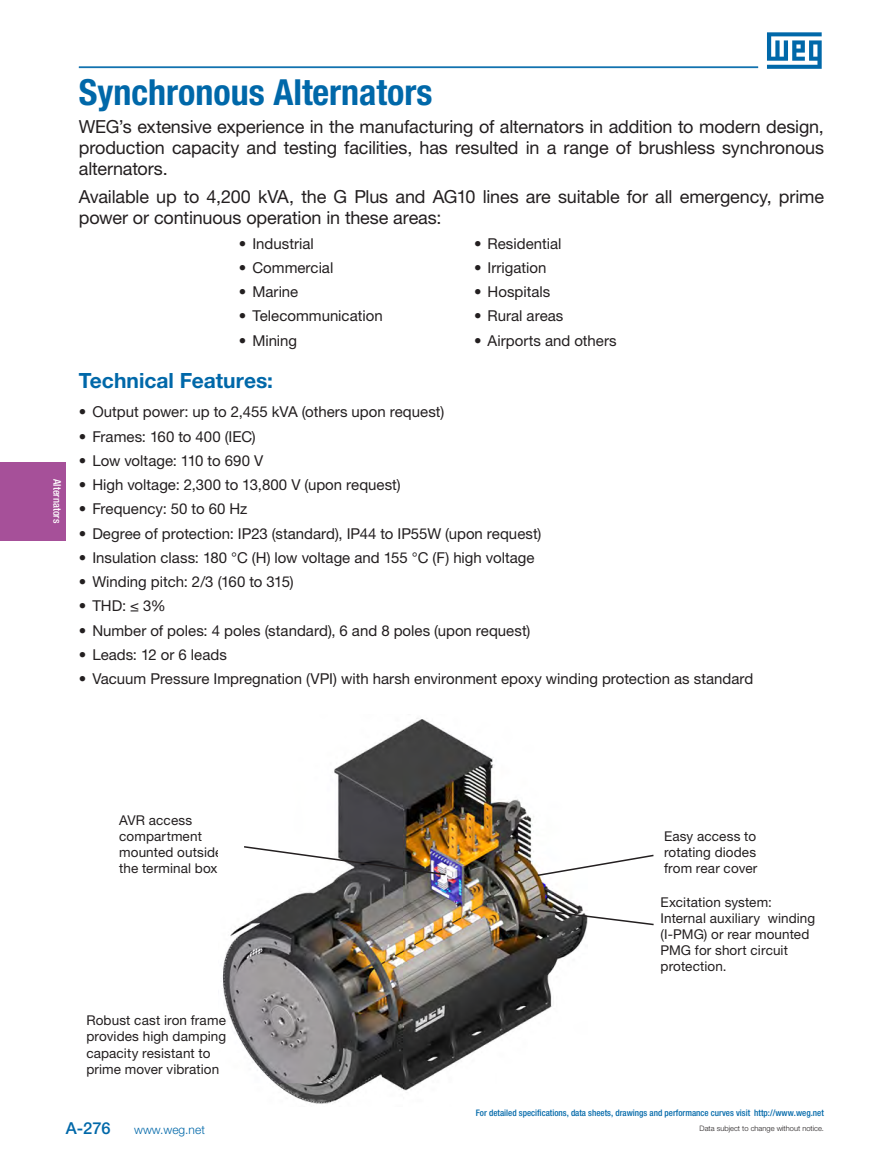
<style>
.page{position:relative;width:891px;height:1161px;background:#fff}
.page>*{position:absolute;margin:0;border:0;box-sizing:border-box;transform-origin:0 0}
.section_start_titles{font:700 condensed 36px "Helvetica Neue LT Pro";color:#0068a9}
.Standard_Features-Ti{font:700 21px "Helvetica Neue LT Pro";color:#0068a9}
.Main_Text_Descriptio{font:18px/21px "Helvetica Neue LT Pro";letter-spacing:-.01em;color:#231f20;text-align:justify}
.t1{font:500 16.5px "Helvetica Neue LT Pro";color:#0068a9}
.t2{font:15px "Helvetica Neue LT Pro";color:#231f20}
.General_Text{font:13.5px/16.2px "Helvetica Neue LT Pro";letter-spacing:.01em;color:#231f20}
.t3{font:300 12px "Helvetica Neue LT Pro";color:#0068a9}
.TABS_left{font:500 condensed 10.5px "Helvetica Neue LT Pro";color:#fff}
.toc_sub_heads{font:500 condensed 9px "Helvetica Neue LT Pro";color:#0068a9}
.t4{font:300 7.5px "Helvetica Neue LT Pro";color:#231f20}
</style>
<div class="page">
<svg style="left:767px;top:32px;width:55px;height:37px"></svg>
<hr style="left:79px;top:67px;width:679px;height:1px;background:#0068a9">
<div style="left:0;top:462px;width:66px;height:78px;background:#a65099"></div>
<img style="left:222px;top:718px;width:365px;height:386px">
<img style="left:242px;top:845px;width:205px;height:31px">
<svg style="left:536px;top:854px;width:118px;height:23px"></svg>
<svg style="left:536px;top:908px;width:118px;height:18px"></svg>
<p class="section_start_titles" style="left:79px;top:71px;width:355px">Synchronous Alternators</p>
<p class="Main_Text_Descriptio" style="left:79px;top:116px;width:747px">WEG’s extensive experience in the manufacturing of alternators in addition to modern design, production capacity and testing facilities, has resulted in a range of brushless synchronous alternators.</p>
<p class="Main_Text_Descriptio" style="left:79px;top:186px;width:747px">Available up to 4,200 kVA, the G Plus and AG10 lines are suitable for all emergency, prime power or continuous operation in these areas:</p>
<p class="TABS_left" style="left:64px;top:479px;width:46px;rotate:90deg">Alternators</p>
<p class="t2" style="left:239px;top:234px;width:76px">• Industrial</p>
<p class="t2" style="left:239px;top:259px;width:96px">• Commercial</p>
<p class="t2" style="left:239px;top:283px;width:61px">• Marine</p>
<p class="t2" style="left:239px;top:307px;width:145px">• Telecommunication</p>
<p class="t2" style="left:239px;top:331px;width:60px">• Mining</p>
<p class="Standard_Features-Ti" style="left:79px;top:368px;width:196px">Technical Features:</p>
<p class="t2" style="left:474px;top:234px;width:89px">• Residential</p>
<p class="t2" style="left:474px;top:259px;width:74px">• Irrigation</p>
<p class="t2" style="left:474px;top:283px;width:78px">• Hospitals</p>
<p class="t2" style="left:474px;top:307px;width:91px">• Rural areas</p>
<p class="t2" style="left:474px;top:331px;width:144px">• Airports and others</p>
<p class="t2" style="left:79px;top:403px;width:367px">• Output power: up to 2,455 kVA (others upon request)</p>
<p class="t2" style="left:79px;top:427px;width:179px">• Frames: 160 to 400 (IEC)</p>
<p class="t2" style="left:79px;top:452px;width:186px">• Low voltage: 110 to 690 V</p>
<p class="t2" style="left:79px;top:476px;width:323px">• High voltage: 2,300 to 13,800 V (upon request)</p>
<p class="t2" style="left:79px;top:500px;width:170px">• Frequency: 50 to 60 Hz</p>
<p class="t2" style="left:79px;top:524px;width:464px">• Degree of protection: IP23 (standard), IP44 to IP55W (upon request)</p>
<p class="t2" style="left:79px;top:549px;width:457px">• Insulation class: 180 °C (H) low voltage and 155 °C (F) high voltage</p>
<p class="t2" style="left:79px;top:573px;width:216px">• Winding pitch: 2/3 (160 to 315)</p>
<p class="t2" style="left:79px;top:597px;width:89px">• THD: ≤ 3%</p>
<p class="t2" style="left:79px;top:621px;width:453px">• Number of poles: 4 poles (standard), 6 and 8 poles (upon request)</p>
<p class="t2" style="left:79px;top:646px;width:150px">• Leads: 12 or 6 leads</p>
<p class="t2" style="left:79px;top:670px;width:676px">• Vacuum Pressure Impregnation (VPI) with harsh environment epoxy winding protection as standard</p>
<p class="General_Text" style="left:119px;top:812px;width:75px">AVR access</p>
<p class="General_Text" style="left:119px;top:828px;width:84px">compartment</p>
<p class="General_Text" style="left:119px;top:844px;width:120px">mounted outside of</p>
<p class="General_Text" style="left:119px;top:860px;width:100px">the terminal box</p>
<p class="General_Text" style="left:86px;top:1012px;width:141px">Robust cast iron frame</p>
<p class="General_Text" style="left:86px;top:1028px;width:141px">provides high damping</p>
<p class="General_Text" style="left:86px;top:1044px;width:126px">capacity resistant to</p>
<p class="General_Text" style="left:86px;top:1061px;width:135px">prime mover vibration</p>
<p class="General_Text" style="left:664px;top:828px;width:94px">Easy access to</p>
<p class="General_Text" style="left:664px;top:844px;width:94px">rotating diodes</p>
<p class="General_Text" style="left:664px;top:860px;width:95px">from rear cover</p>
<p class="General_Text" style="left:661px;top:893px;width:156px">Excitation system:<br>Internal auxiliary winding (I-PMG) or rear mounted<br>PMG for short circuit protection.</p>
<p class="toc_sub_heads" style="left:476px;top:1107px;width:350px">For detailed specifications, data sheets, drawings and performance curves visit http://www.weg.net</p>
<p class="t1" style="left:66px;top:1118px;width:46px">A-276</p>
<p class="t4" style="left:700px;top:1124px;width:126px">Data subject to change without notice.</p>
<p class="t3" style="left:134px;top:1123px;width:72px">www.weg.net</p>
</div>
